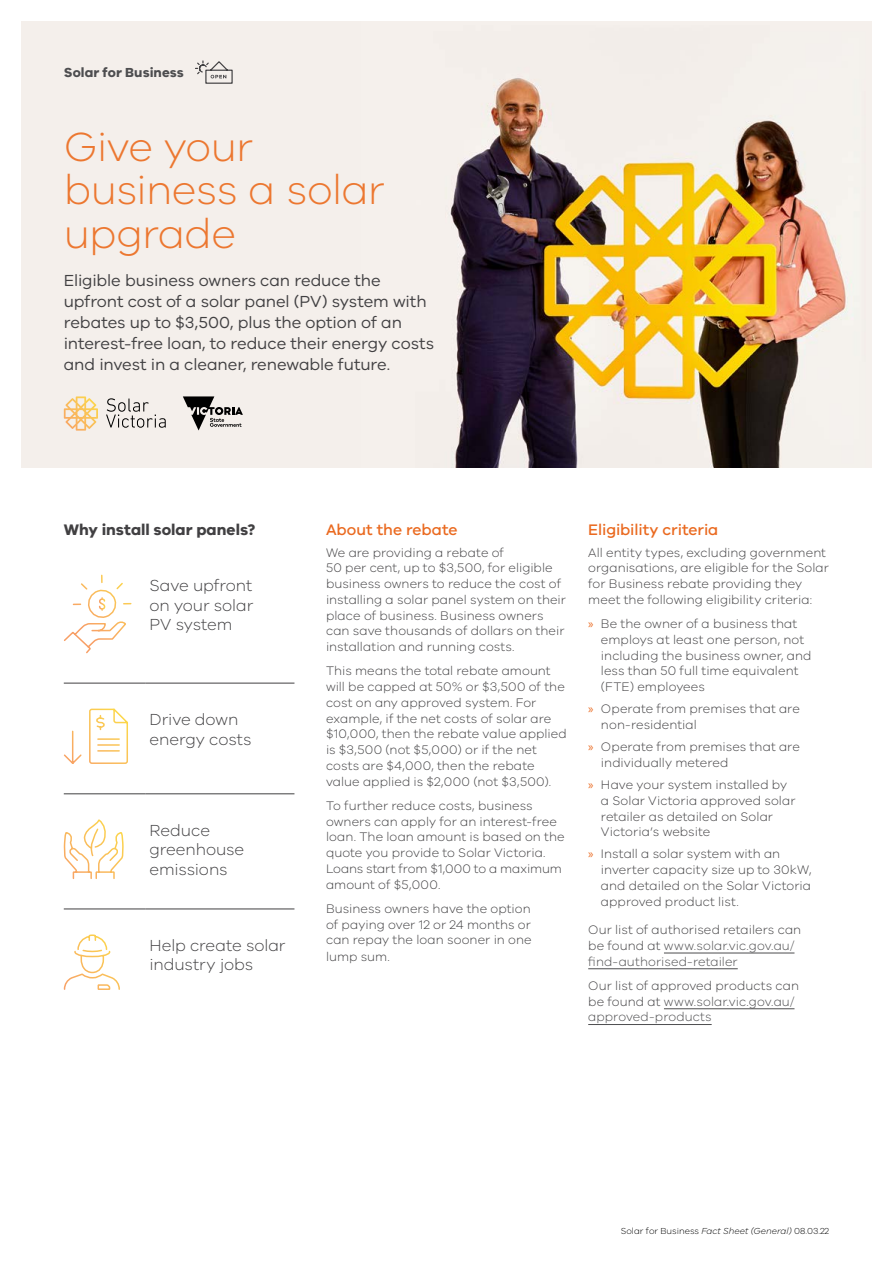
<style>
.page{position:relative;width:893px;height:1263px;background:#fff}
.page>*{position:absolute;margin:0;border:0;box-sizing:border-box;transform-origin:0 0}
.t1{font:300 42px/43.5px "VIC";letter-spacing:-.02em;color:#ec7730}
.t2{font:16.5px/21px "VIC";letter-spacing:-.005em;color:#414042}
.t3{font:300 16.5px/19.5px "VIC";letter-spacing:-.005em;color:#414042}
.t4{font:500 15.75px "VIC";letter-spacing:-.005em;color:#ea6a20}
.t5{font:700 15.75px "VIC";color:#414042}
.t6{font:700 13.5px "VIC";letter-spacing:.01em;color:#4d4d4f}
.t7{font:300 12.75px/15.8px "VIC";letter-spacing:.005em;color:#414042}
.t8{font:300 12.75px/15.8px "VIC";letter-spacing:.005em;color:#4d4d4f}
.t9{font:300 9px "VIC";color:#000}
.s1{font-family:"Myriad Pro";font-weight:400;color:#ea6a20}
.s2{color:#414042}
.s3{font-style:italic}
</style>
<div class="page">
<div style="left:21px;top:21px;width:851px;height:447px;background:#f4efeb"></div>
<img style="left:450px;top:78px;width:398px;height:390px">
<hr style="left:64px;top:683px;width:81px;height:1px;background:#414042">
<hr style="left:145px;top:683px;width:149px;height:1px;background:#414042">
<hr style="left:64px;top:793px;width:81px;height:1px;background:#414042">
<hr style="left:145px;top:793px;width:149px;height:1px;background:#414042">
<hr style="left:64px;top:909px;width:81px;height:1px;background:#414042">
<hr style="left:145px;top:909px;width:149px;height:1px;background:#414042">
<svg style="left:64px;top:574px;width:68px;height:80px"></svg>
<svg style="left:63px;top:708px;width:65px;height:56px"></svg>
<svg style="left:63px;top:819px;width:61px;height:60px"></svg>
<svg style="left:63px;top:934px;width:57px;height:56px"></svg>
<hr style="left:664px;top:953px;width:130px;height:1px;background:#4d4d4f">
<hr style="left:588px;top:968px;width:150px;height:1px;background:#4d4d4f">
<hr style="left:664px;top:1008px;width:130px;height:1px;background:#4d4d4f">
<hr style="left:588px;top:1024px;width:124px;height:1px;background:#4d4d4f">
<svg style="left:64px;top:396px;width:34px;height:35px"></svg>
<svg style="left:106px;top:398px;width:60px;height:30px"></svg>
<svg style="left:183px;top:396px;width:60px;height:34px"></svg>
<svg style="left:195px;top:60px;width:38px;height:24px"></svg>
<p class="t6" style="left:64px;top:64px;width:122px">Solar for Business</p>
<h1 class="t1" style="left:64px;top:123px;width:323px">Give your business a solar upgrade</h1>
<p class="t2" style="left:64px;top:269px;width:372px">Eligible business owners can reduce the upfront cost of a solar panel (PV) system with rebates up to $3,500, plus the option of an interest-free loan, to reduce their energy costs and invest in a cleaner, renewable future.</p>
<p class="t5" style="left:64px;top:519px;width:193px">Why install solar panels?</p>
<p class="t3" style="left:149px;top:575px;width:105px;text-align:justify">Save upfront on your solar PV system</p>
<p class="t3" style="left:149px;top:709px;width:103px">Drive down energy costs</p>
<p class="t3" style="left:149px;top:820px;width:96px">Reduce greenhouse emissions</p>
<p class="t3" style="left:149px;top:935px;width:137px">Help create solar industry jobs</p>
<p class="t4" style="left:326px;top:520px;width:133px">About the rebate</p>
<p class="t7" style="left:326px;top:544px;width:241px">We are providing a rebate of<br>50 per cent, up to $3,500, for eligible business owners to reduce the cost of installing a solar panel system on their place of business. Business owners can save thousands of dollars on their installation and running costs.</p>
<p class="t7" style="left:326px;top:663px;width:242px">This means the total rebate amount will be capped at 50% or $3,500 of the cost on any approved system. For example, if the net costs of solar are $10,000, then the rebate value applied is $3,500 (not $5,000) or if the net costs are $4,000, then the rebate value applied is $2,000 (not $3,500).</p>
<p class="t7" style="left:326px;top:797px;width:240px">To further reduce costs, business owners can apply for an interest-free loan. The loan amount is based on the quote you provide to Solar Victoria.<br>Loans start from $1,000 to a maximum amount of $5,000.</p>
<p class="t7" style="left:326px;top:900px;width:207px;text-align:justify">Business owners have the option of paying over 12 or 24 months or can repay the loan sooner in one lump sum.</p>
<p class="t4" style="left:588px;top:520px;width:132px">Eligibility criteria</p>
<p class="t7" style="left:588px;top:544px;width:242px">All entity types, excluding government organisations, are eligible for the Solar for Business rebate providing they meet the following eligibility criteria:</p>
<p class="t7" style="left:601px;top:616px;width:212px;text-indent:-13px"><span class="s1">»</span> Be the owner of a business that employs at least one person, not including the business owner, and less than 50 full time equivalent (FTE) employees</p>
<p class="t7" style="left:601px;top:701px;width:200px;text-indent:-13px"><span class="s1">»</span> Operate from premises that are non-residential</p>
<p class="t7" style="left:601px;top:739px;width:200px;text-indent:-13px"><span class="s1">»</span> Operate from premises that are individually metered</p>
<p class="t7" style="left:601px;top:776px;width:196px;text-indent:-13px"><span class="s1">»</span> Have your system installed by a Solar Victoria approved solar retailer as detailed on Solar<br>Victoria’s website</p>
<p class="t7" style="left:601px;top:846px;width:212px;text-indent:-13px"><span class="s1">»</span> Install a solar system with an inverter capacity size up to 30kW, and detailed on the Solar Victoria approved product list.</p>
<p class="t8" style="left:588px;top:922px;width:214px"><span class="s2">Our list of authorised retailers can be found at</span> www.solar.vic.gov.au/ find-authorised-retailer</p>
<p class="t8" style="left:588px;top:977px;width:212px"><span class="s2">Our list of approved products can be found at</span> www.solar.vic.gov.au/ approved-products</p>
<p class="t9" style="left:621px;top:1225px;width:210px">Solar for Business <span class="s3">Fact Sheet (General)</span> 08.03.22</p>
</div>
